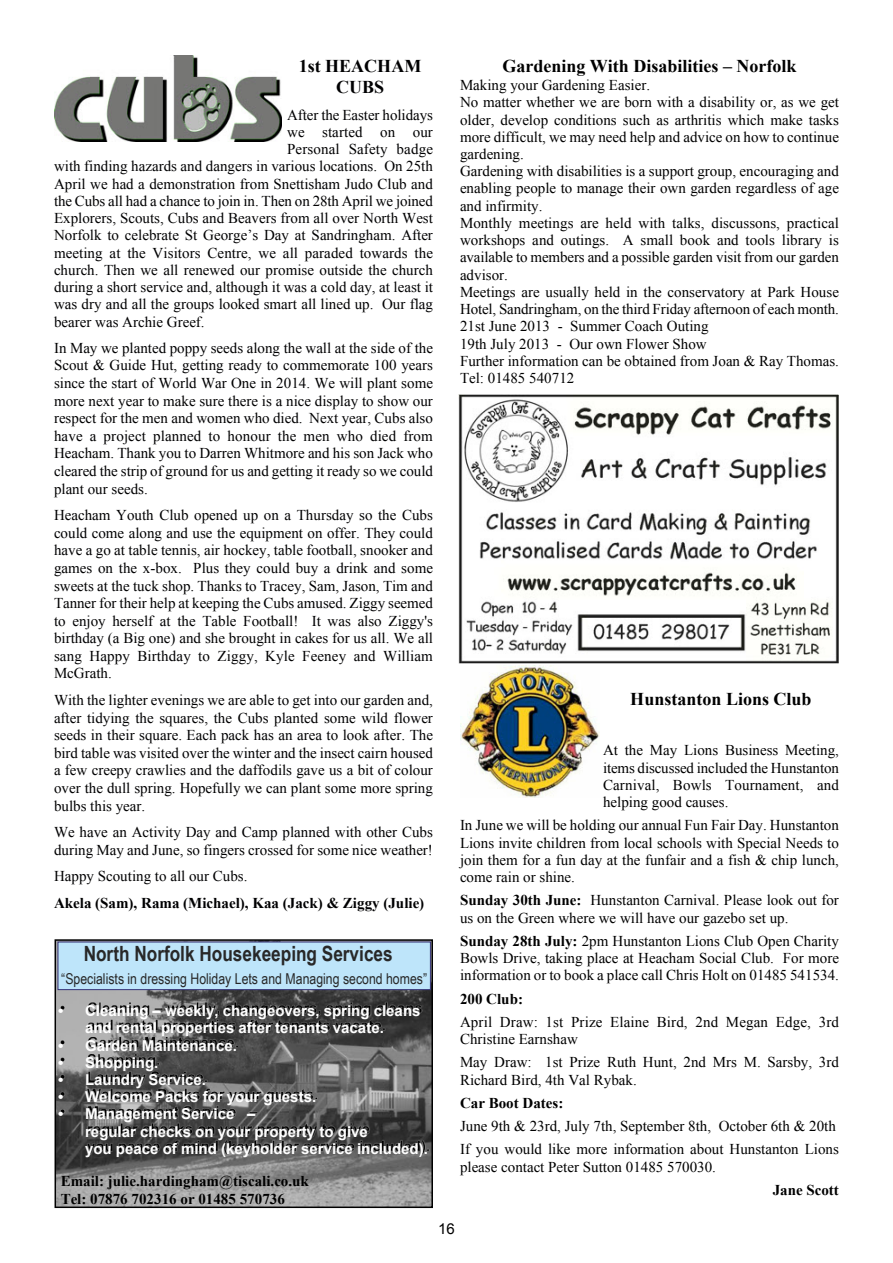
<style>
.page{position:relative;width:893px;height:1263px;background:#fff}
.page>*{position:absolute;margin:0;border:0;box-sizing:border-box;transform-origin:0 0}
.t1{font:700 21px "Arial Narrow";color:#282828}
.t2{font:700 18px "Times New Roman";color:#000}
.t3{font:700 18px/20.7px "Times New Roman";color:#000002;text-align:center}
.t4{font:15px/17.5px "Times New Roman";color:#000002;text-align:justify}
.t5{font:15px/17.2px "Times New Roman";color:#000}
.t6{font:700 15px/17.2px "Arial";color:#fff}
.t7{font:700 15px/17.2px "Times New Roman";color:#000}
.t8{font:15px "Arial Narrow";color:#282828}
.t9{font:700 15px "Times New Roman";color:#000002}
.t10{font:15px "Arial";color:#000}
.s1{font-weight:700}
</style>
<div class="page">
<img style="left:54px;top:56px;width:227px;height:85px">
<img style="left:460px;top:666px;width:139px;height:131px">
<img style="left:459px;top:394px;width:380px;height:269px">
<img style="left:58px;top:990px;width:372px;height:215px">
<div style="left:55px;top:939px;width:378px;height:269px;border:2px solid #000"></div>
<div style="left:58px;top:941px;width:373px;height:49px;background:#bee5fa;border:1px solid #36357a"></div>
<img style="left:58px;top:999px;width:375px;height:167px">
<p class="t3" style="left:299px;top:58px;width:124px">1st HEACHAM<br>CUBS</p>
<p class="t4" style="left:287px;top:107px;width:147px">After the Easter holidays</p>
<p class="t4" style="left:287px;top:125px;width:147px">we started on our</p>
<p class="t4" style="left:287px;top:142px;width:147px">Personal Safety badge</p>
<p class="t4" style="left:54px;top:159px;width:380px">with finding hazards and dangers in various locations. On 25th</p>
<p class="t4" style="left:54px;top:176px;width:380px">April we had a demonstration from Snettisham Judo Club and</p>
<p class="t4" style="left:54px;top:194px;width:380px">the Cubs all had a chance to join in. Then on 28th April we joined</p>
<p class="t4" style="left:54px;top:211px;width:380px">Explorers, Scouts, Cubs and Beavers from all over North West</p>
<p class="t4" style="left:54px;top:228px;width:380px">Norfolk to celebrate St George’s Day at Sandringham. After</p>
<p class="t4" style="left:54px;top:245px;width:380px">meeting at the Visitors Centre, we all paraded towards the</p>
<p class="t4" style="left:54px;top:263px;width:380px">church. Then we all renewed our promise outside the church</p>
<p class="t4" style="left:54px;top:280px;width:380px">during a short service and, although it was a cold day, at least it</p>
<p class="t4" style="left:54px;top:297px;width:380px">was dry and all the groups looked smart all lined up. Our flag</p>
<p class="t4" style="left:54px;top:314px;width:152px">bearer was Archie Greef.</p>
<p class="t4" style="left:54px;top:340px;width:380px">In May we planted poppy seeds along the wall at the side of the Scout &amp; Guide Hut, getting ready to commemorate 100 years since the start of World War One in 2014. We will plant some more next year to make sure there is a nice display to show our respect for the men and women who died. Next year, Cubs also have a project planned to honour the men who died from Heacham. Thank you to Darren Whitmore and his son Jack who cleared the strip of ground for us and getting it ready so we could plant our seeds.</p>
<p class="t4" style="left:54px;top:508px;width:380px">Heacham Youth Club opened up on a Thursday so the Cubs could come along and use the equipment on offer. They could have a go at table tennis, air hockey, table football, snooker and games on the x-box. Plus they could buy a drink and some sweets at the tuck shop. Thanks to Tracey, Sam, Jason, Tim and Tanner for their help at keeping the Cubs amused. Ziggy seemed to enjoy herself at the Table Football! It was also Ziggy's birthday (a Big one) and she brought in cakes for us all. We all sang Happy Birthday to Ziggy, Kyle Feeney and William McGrath.</p>
<p class="t4" style="left:54px;top:693px;width:380px">With the lighter evenings we are able to get into our garden and, after tidying the squares, the Cubs planted some wild flower seeds in their square. Each pack has an area to look after. The bird table was visited over the winter and the insect cairn housed a few creepy crawlies and the daffodils gave us a bit of colour over the dull spring. Hopefully we can plant some more spring bulbs this year.</p>
<p class="t4" style="left:54px;top:825px;width:380px">We have an Activity Day and Camp planned with other Cubs during May and June, so fingers crossed for some nice weather!</p>
<p class="t4" style="left:54px;top:869px;width:195px">Happy Scouting to all our Cubs.</p>
<p class="t9" style="left:54px;top:898px;width:372px">Akela (Sam), Rama (Michael), Kaa (Jack) &amp; Ziggy (Julie)</p>
<h1 class="t1" style="left:84px;top:946px;width:311px">North Norfolk Housekeeping Services</h1>
<p class="t8" style="left:61px;top:973px;width:367px">“Specialists in dressing Holiday Lets and Managing second homes”</p>
<p class="t6" style="left:85px;top:1003px;width:337px;text-indent:-27px">• Cleaning – weekly, changeovers, spring cleans and rental properties after tenants vacate.</p>
<p class="t6" style="left:58px;top:1038px;width:180px">• Garden Maintenance.</p>
<p class="t6" style="left:58px;top:1055px;width:102px">• Shopping.</p>
<p class="t6" style="left:58px;top:1072px;width:149px">• Laundry Service.</p>
<p class="t6" style="left:58px;top:1089px;width:260px">• Welcome Packs for your guests.</p>
<p class="t6" style="left:85px;top:1107px;width:344px;text-indent:-27px">• Management Service –<br>regular checks on your property to give<br>you peace of mind (keyholder service included).</p>
<p class="t7" style="left:61px;top:1174px;width:250px">Email: julie.hardingham@tiscali.co.uk<br>Tel: 07876 702316 or 01485 570736</p>
<p class="t2" style="left:502px;top:60px;width:296px">Gardening With Disabilities – Norfolk</p>
<p class="t5" style="left:460px;top:78px;width:380px">Making your Gardening Easier.<br>No matter whether we are born with a disability or, as we get older, develop conditions such as arthritis which make tasks more difficult, we may need help and advice on how to continue gardening.<br>Gardening with disabilities is a support group, encouraging and enabling people to manage their own garden regardless of age and infirmity.<br>Monthly meetings are held with talks, discussons, practical workshops and outings. A small book and tools library is available to members and a possible garden visit from our garden advisor.<br>Meetings are usually held in the conservatory at Park House Hotel, Sandringham, on the third Friday afternoon of each month.<br>21st June 2013 - Summer Coach Outing<br>19th July 2013 - Our own Flower Show<br>Further information can be obtained from Joan &amp; Ray Thomas.<br>Tel: 01485 540712</p>
<p class="t2" style="left:630px;top:692px;width:183px">Hunstanton Lions Club</p>
<p class="t5" style="left:603px;top:743px;width:237px;text-align:justify">At the May Lions Business Meeting, items discussed included the Hunstanton Carnival, Bowls Tournament, and helping good causes.</p>
<p class="t5" style="left:460px;top:818px;width:380px;text-align:justify">In June we will be holding our annual Fun Fair Day. Hunstanton Lions invite children from local schools with Special Needs to join them for a fun day at the funfair and a fish &amp; chip lunch, come rain or shine.</p>
<p class="t5" style="left:460px;top:893px;width:380px"><span class="s1">Sunday 30th June:</span> Hunstanton Carnival. Please look out for us on the Green where we will have our gazebo set up.</p>
<p class="t5" style="left:460px;top:933px;width:380px;text-align:justify"><span class="s1">Sunday 28th July:</span> 2pm Hunstanton Lions Club Open Charity Bowls Drive, taking place at Heacham Social Club. For more information or to book a place call Chris Holt on 01485 541534.</p>
<p class="t7" style="left:460px;top:991px;width:65px">200 Club:</p>
<p class="t5" style="left:460px;top:1014px;width:380px">April Draw: 1st Prize Elaine Bird, 2nd Megan Edge, 3rd<br>Christine Earnshaw</p>
<p class="t5" style="left:460px;top:1055px;width:380px">May Draw: 1st Prize Ruth Hunt, 2nd Mrs M. Sarsby, 3rd<br>Richard Bird, 4th Val Rybak.</p>
<p class="t7" style="left:460px;top:1096px;width:105px">Car Boot Dates:</p>
<p class="t5" style="left:460px;top:1116px;width:380px;line-height:23.2px">June 9th &amp; 23rd, July 7th, September 8th, October 6th &amp; 20th<br>If you would like more information about Hunstanton Lions</p>
<p class="t5" style="left:460px;top:1159px;width:258px">please contact Peter Sutton 01485 570030.</p>
<p class="t7" style="left:773px;top:1183px;width:68px">Jane Scott</p>
<p class="t10" style="left:438px;top:1223px;width:18px">16</p>
</div>
